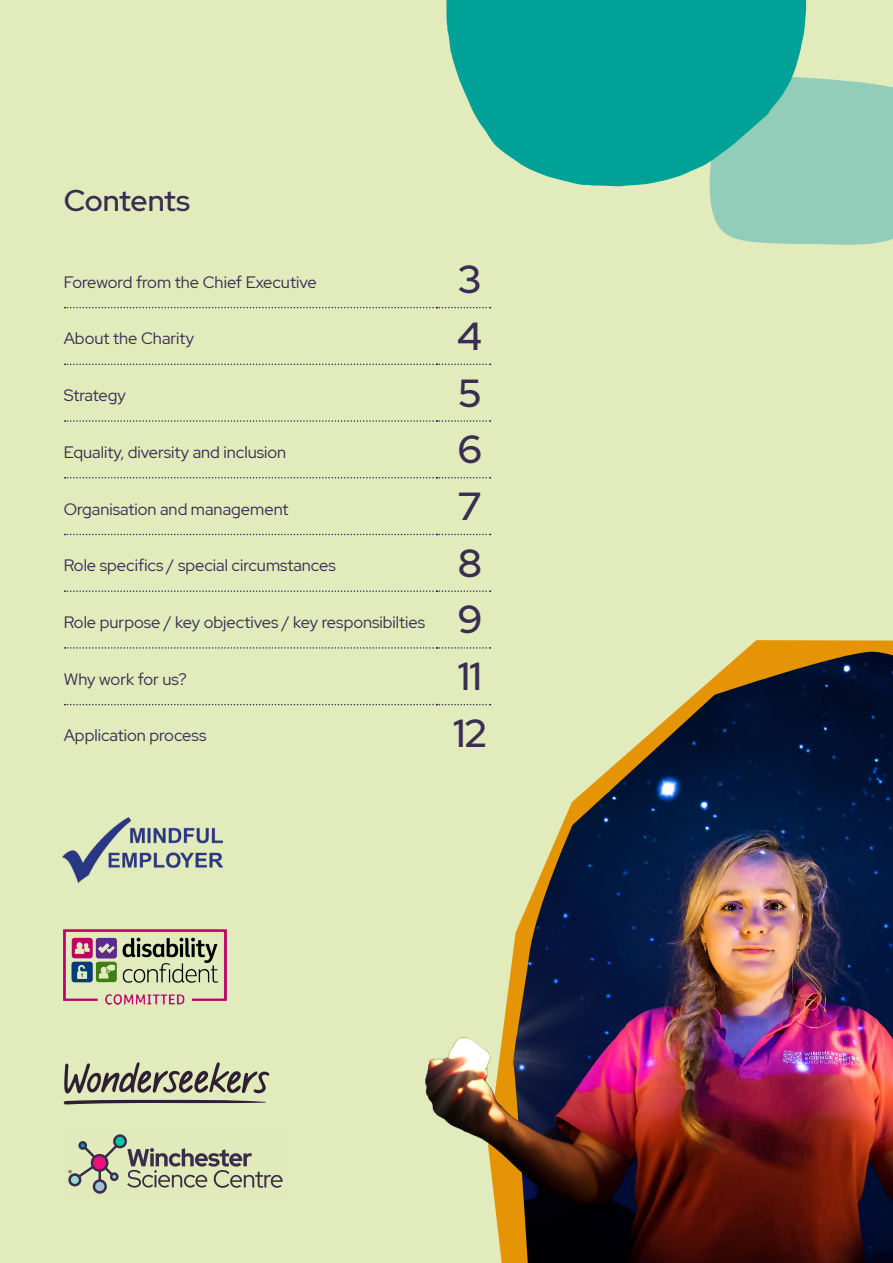
<style>
.page{position:relative;width:893px;height:1263px;background:#e1ebbc}
.page>*{position:absolute;margin:0;border:0;box-sizing:border-box;transform-origin:0 0}
.t1{font:500 39px "Red Hat Display";color:#3a2d51}
.t2{font:500 30px "Red Hat Display";letter-spacing:-.01em;color:#3a2d51}
.t3{font:16.5px "Red Hat Display";color:#3a2d51}
</style>
<div class="page">
<div style="left:709px;top:77px;width:184px;height:168px;background:#91cdb9"></div>
<svg style="left:446px;top:0;width:360px;height:186px;background:#25ac9d"></svg>
<img style="left:372px;top:590px;width:521px;height:673px">
<svg style="left:65px;top:307px;width:426px;height:1px"></svg>
<svg style="left:65px;top:364px;width:426px;height:1px"></svg>
<svg style="left:65px;top:420px;width:426px;height:2px"></svg>
<svg style="left:65px;top:477px;width:426px;height:1px"></svg>
<svg style="left:65px;top:534px;width:426px;height:1px"></svg>
<svg style="left:65px;top:590px;width:426px;height:2px"></svg>
<svg style="left:65px;top:647px;width:426px;height:2px"></svg>
<svg style="left:65px;top:704px;width:426px;height:1px"></svg>
<img style="left:64px;top:930px;width:163px;height:75px">
<img style="left:63px;top:817px;width:160px;height:66px">
<svg style="left:64px;top:1099px;width:202px;height:5px"></svg>
<svg style="left:64px;top:1062px;width:205px;height:31px"></svg>
<img style="left:68px;top:1134px;width:215px;height:60px">
<h2 class="t2" style="left:64px;top:181px;width:128px">Contents</h2>
<p class="t3" style="left:64px;top:271px;width:254px">Foreword from the Chief Executive</p>
<h1 class="t1" style="left:458px;top:254px;width:25px">3</h1>
<p class="t3" style="left:64px;top:328px;width:132px">About the Charity</p>
<h1 class="t1" style="left:457px;top:311px;width:26px">4</h1>
<p class="t3" style="left:64px;top:384px;width:64px">Strategy</p>
<h1 class="t1" style="left:458px;top:367px;width:24px">5</h1>
<p class="t3" style="left:64px;top:441px;width:224px">Equality, diversity and inclusion</p>
<h1 class="t1" style="left:458px;top:424px;width:26px">6</h1>
<p class="t3" style="left:64px;top:498px;width:226px">Organisation and management</p>
<h1 class="t1" style="left:459px;top:481px;width:24px">7</h1>
<p class="t3" style="left:64px;top:555px;width:274px">Role specifics / special circumstances</p>
<h1 class="t1" style="left:458px;top:537px;width:26px">8</h1>
<p class="t3" style="left:64px;top:611px;width:363px">Role purpose / key objectives / key responsibilties</p>
<h1 class="t1" style="left:458px;top:594px;width:26px">9</h1>
<p class="t3" style="left:64px;top:668px;width:125px">Why work for us?</p>
<h1 class="t1" style="left:458px;top:651px;width:25px">11</h1>
<p class="t3" style="left:64px;top:725px;width:144px">Application process</p>
<h1 class="t1" style="left:453px;top:708px;width:35px">12</h1>
</div>
